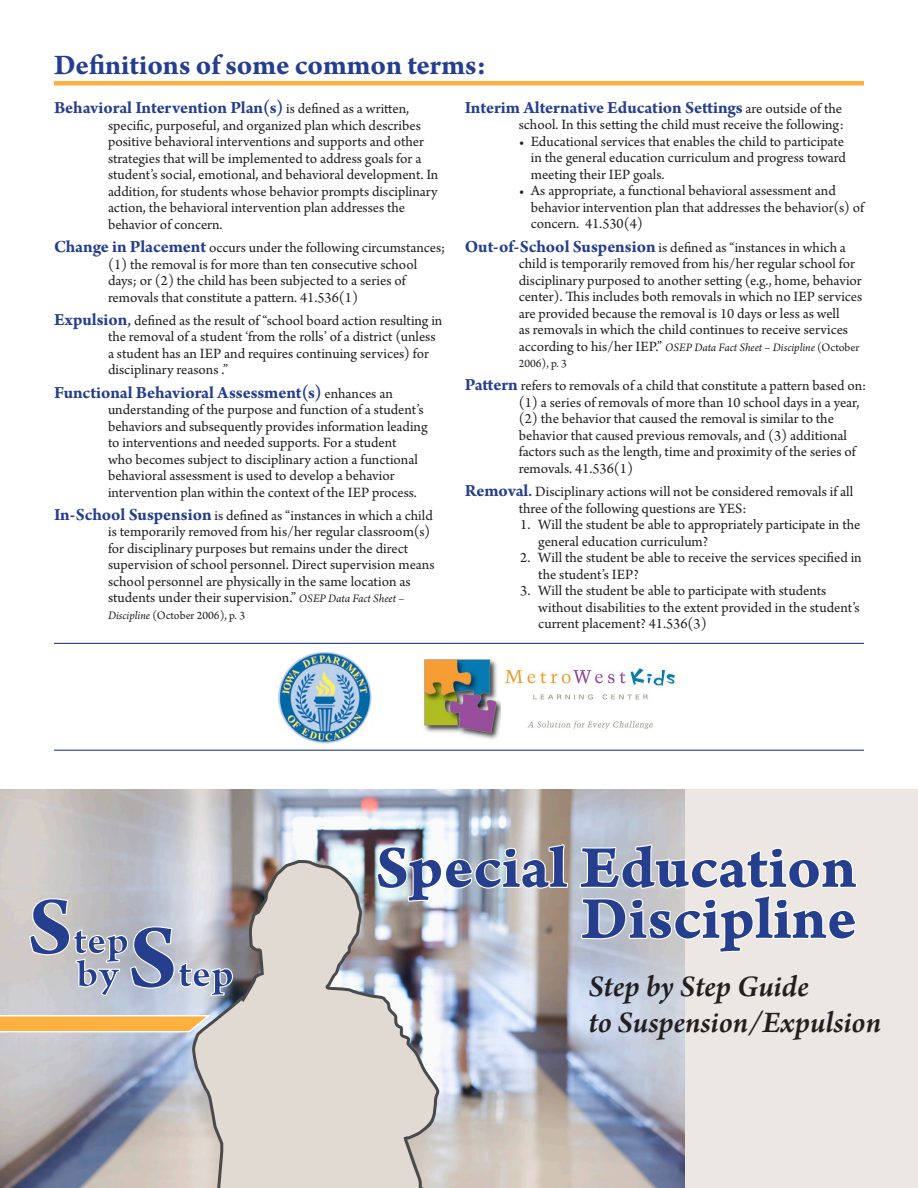
<style>
.page{position:relative;width:918px;height:1188px;background:#fff}
.page>*{position:absolute;margin:0;border:0;box-sizing:border-box;transform-origin:0 0}
.t1{font:63px/51px "Arno Pro Bold Caption";color:#253f8e;text-align:right}
.t2{font:italic 600 31.5px "Arno Pro";letter-spacing:-.005em;color:#231f20}
.t3{font:700 30px "Arno Pro";letter-spacing:-.005em;color:#253f8e}
.t4{font:700 18px "Arno Pro";letter-spacing:-.005em;color:#253f8e}
.t5{font:15px/16.5px "Arno Pro";color:#231f20}
.t6{font:italic 12px/16.5px "Arno Pro";color:#231f20}
.t7{font:12px "Arno Pro";color:#231f20}
.s1{font-weight:400;font-size:15px;color:#231f20}
.s2{font-weight:700;font-size:18px;color:#253f8e}
.s3{font-weight:700;color:#253f8e}
.s4{font-style:italic;font-size:12px}
.s5{font-style:italic}
.s6{font-style:normal;font-size:15px}
.s7{font-style:normal}
</style>
<div class="page">
<img style="left:423px;top:659px;width:78px;height:80px">
<img style="left:505px;top:667px;width:171px;height:62px">
<div style="left:683px;top:789px;width:235px;height:399px;background:#ece7e2"></div>
<img style="left:0;top:789px;width:684px;height:399px">
<svg style="left:376px;top:843px;width:192px;height:139px;background:#c0bfc3"></svg>
<svg style="left:579px;top:843px;width:278px;height:190px"></svg>
<svg style="left:0;top:898px;width:191px;height:290px;background:#aeadb4"></svg>
<svg style="left:191px;top:861px;width:249px;height:327px;background:#cdc8c5"></svg>
<hr style="left:54px;top:81px;width:810px;height:4px;background:#fbb03f">
<hr style="left:54px;top:643px;width:810px;height:1px;background:#253f8e">
<img style="left:278px;top:652px;width:94px;height:91px">
<hr style="left:54px;top:750px;width:810px;height:1px;background:#253f8e">
<p class="t3" style="left:54px;top:48px;width:434px">Definitions of some common terms:</p>
<p class="t4" style="left:54px;top:97px;width:357px">Behavioral Intervention Plan(s) <span class="s1">is defined as a written,</span></p>
<p class="t5" style="left:108px;top:118px;width:332px">specific, purposeful, and organized plan which describes positive behavioral interventions and supports and other strategies that will be implemented to address goals for a student’s social, emotional, and behavioral development. In addition, for students whose behavior prompts disciplinary action, the behavioral intervention plan addresses the behavior of concern.</p>
<p class="t5" style="left:108px;top:240px;width:339px;text-indent:-54px"><span class="s2">Change in Placement</span> occurs under the following circumstances; (1) the removal is for more than ten consecutive school days; or (2) the child has been subjected to a series of removals that constitute a pattern. 41.536(1)</p>
<p class="t5" style="left:108px;top:313px;width:336px;text-indent:-54px"><span class="s2">Expulsion</span><span class="s3">,</span> defined as the result of “school board action resulting in the removal of a student ‘from the rolls’ of a district (unless a student has an IEP and requires continuing services) for disciplinary reasons .”</p>
<p class="t4" style="left:54px;top:382px;width:340px">Functional Behavioral Assessment(s) <span class="s1">enhances an</span></p>
<p class="t5" style="left:108px;top:402px;width:321px">understanding of the purpose and function of a student’s behaviors and subsequently provides information leading to interventions and needed supports. For a student<br>who becomes subject to disciplinary action a functional behavioral assessment is used to develop a behavior intervention plan within the context of the IEP process.</p>
<p class="t5" style="left:108px;top:508px;width:328px;text-indent:-54px"><span class="s2">In-School Suspension</span> is defined as “instances in which a child is temporarily removed from his/her regular classroom(s) for disciplinary purposes but remains under the direct supervision of school personnel. Direct supervision means school personnel are physically in the same location as students under their supervision.” <span class="s4">OSEP Data Fact Sheet –</span></p>
<p class="t7" style="left:108px;top:608px;width:139px"><span class="s5">Discipline</span> (October 2006), p. 3</p>
<p class="t4" style="left:465px;top:97px;width:379px">Interim Alternative Education Settings <span class="s1">are outside of the</span></p>
<p class="t5" style="left:519px;top:117px;width:326px">school. In this setting the child must receive the following:</p>
<p class="t5" style="left:531px;top:134px;width:317px;text-indent:-12px">• Educational services that enables the child to participate in the general education curriculum and progress toward meeting their IEP goals.</p>
<p class="t5" style="left:531px;top:183px;width:335px;text-indent:-12px">• As appropriate, a functional behavioral assessment and behavior intervention plan that addresses the behavior(s) of concern. 41.530(4)</p>
<p class="t5" style="left:519px;top:240px;width:345px;text-indent:-54px"><span class="s2">Out-of-School Suspension</span> is defined as “instances in which a child is temporarily removed from his/her regular school for disciplinary purposed to another setting (e.g., home, behavior center). This includes both removals in which no IEP services are provided because the removal is 10 days or less as well<br>as removals in which the child continues to receive services</p>
<p class="t6" style="left:519px;top:339px;width:342px"><span class="s6">according to his/her IEP.”</span> OSEP Data Fact Sheet – Discipline <span class="s7">(October<br>2006), p. 3</span></p>
<p class="t5" style="left:465px;top:378px;width:403px"><span class="s2">Pattern</span> refers to removals of a child that constitute a pattern based on:</p>
<p class="t5" style="left:519px;top:395px;width:342px">(1) a series of removals of more than 10 school days in a year, (2) the behavior that caused the removal is similar to the behavior that caused previous removals, and (3) additional factors such as the length, time and proximity of the series of removals. 41.536(1)</p>
<p class="t5" style="left:519px;top:484px;width:336px;text-indent:-54px"><span class="s2">Removal</span><span class="s3">.</span> Disciplinary actions will not be considered removals if all three of the following questions are YES:</p>
<p class="t5" style="left:538px;top:517px;width:324px;text-indent:-18px">1. Will the student be able to appropriately participate in the general education curriculum?</p>
<p class="t5" style="left:538px;top:550px;width:325px;text-indent:-18px">2. Will the student be able to receive the services specified in the student’s IEP?</p>
<p class="t5" style="left:538px;top:583px;width:323px;text-indent:-18px">3. Will the student be able to participate with students without disabilities to the extent provided in the student’s current placement? 41.536(3)</p>
<p class="t1" style="left:375px;top:845px;width:483px">Special Education<br>Discipline</p>
<p class="t2" style="left:589px;top:969px;width:222px">Step by Step Guide</p>
<p class="t2" style="left:589px;top:1005px;width:294px">to Suspension/Expulsion</p>
</div>
